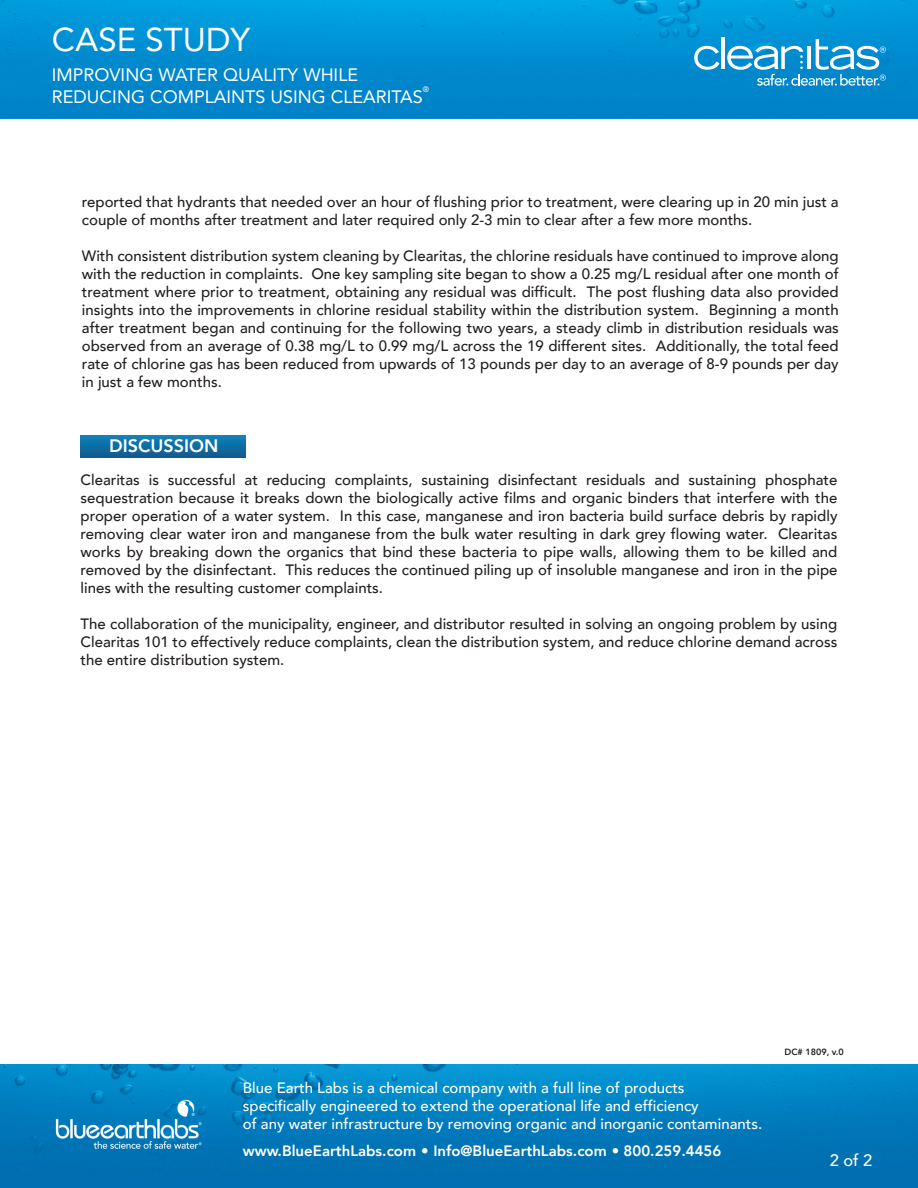
<style>
.page{position:relative;width:918px;height:1188px;background:#fff}
.page>*{position:absolute;margin:0;border:0;box-sizing:border-box;transform-origin:0 0}
.t1{font:33px "Avenir";color:#fff}
.t2{font:18px/21.6px "Avenir";color:#fff}
.t3{font:800 18px "Avenir";color:#fff}
.t4{font:500 16.5px "Avenir";color:#fff}
.t5{font:500 15px/18px "Avenir";color:#231f20;text-align:justify}
.t6{font:500 15px/18px "Avenir";color:#fff}
.t7{font:800 15px "Avenir";color:#fff}
.t8{font:800 9px "Avenir";letter-spacing:-.005em;color:#231f20}
.t9{font:7.8px "Avenir";color:#fff}
</style>
<div class="page">
<img style="left:0;top:0;width:918px;height:118px">
<img style="left:0;top:1065px;width:918px;height:123px">
<svg style="left:694px;top:46px;width:26px;height:24px"></svg>
<hr style="left:721px;top:38px;width:4px;height:31px;background:#fff">
<svg style="left:727px;top:39px;width:159px;height:47px"></svg>
<img style="left:52px;top:1096px;width:153px;height:58px">
<div style="left:81px;top:435px;width:165px;height:22px;background:linear-gradient(to bottom,#0f82ba,#115c93)"></div>
<h1 class="t1" style="left:52px;top:13px;width:200px">CASE STUDY</h1>
<p class="t2" style="left:52px;top:63px;width:372px">IMPROVING WATER QUALITY WHILE<br>REDUCING COMPLAINTS USING CLEARITAS</p>
<p class="t9" style="left:423px;top:83px;width:8px">®</p>
<p class="t5" style="left:82px;top:192px;width:758px">reported that hydrants that needed over an hour of flushing prior to treatment, were clearing up in 20 min just a couple of months after treatment and later required only 2-3 min to clear after a few more months.</p>
<p class="t5" style="left:82px;top:246px;width:758px">With consistent distribution system cleaning by Clearitas, the chlorine residuals have continued to improve along with the reduction in complaints. One key sampling site began to show a 0.25 mg/L residual after one month of treatment where prior to treatment, obtaining any residual was difficult. The post flushing data also provided insights into the improvements in chlorine residual stability within the distribution system. Beginning a month after treatment began and continuing for the following two years, a steady climb in distribution residuals was observed from an average of 0.38 mg/L to 0.99 mg/L across the 19 different sites. Additionally, the total feed rate of chlorine gas has been reduced from upwards of 13 pounds per day to an average of 8-9 pounds per day in just a few months.</p>
<p class="t3" style="left:109px;top:432px;width:111px">DISCUSSION</p>
<p class="t5" style="left:81px;top:470px;width:758px">Clearitas is successful at reducing complaints, sustaining disinfectant residuals and sustaining phosphate sequestration because it breaks down the biologically active films and organic binders that interfere with the proper operation of a water system. In this case, manganese and iron bacteria build surface debris by rapidly removing clear water iron and manganese from the bulk water resulting in dark grey flowing water. Clearitas works by breaking down the organics that bind these bacteria to pipe walls, allowing them to be killed and removed by the disinfectant. This reduces the continued piling up of insoluble manganese and iron in the pipe lines with the resulting customer complaints.</p>
<p class="t5" style="left:81px;top:614px;width:758px">The collaboration of the municipality, engineer, and distributor resulted in solving an ongoing problem by using Clearitas 101 to effectively reduce complaints, clean the distribution system, and reduce chlorine demand across the entire distribution system.</p>
<p class="t6" style="left:243px;top:1078px;width:521px">Blue Earth Labs is a chemical company with a full line of products<br>specifically engineered to extend the operational life and efficiency<br>of any water infrastructure by removing organic and inorganic contaminants.</p>
<p class="t7" style="left:243px;top:1139px;width:480px">www.BlueEarthLabs.com • Info@BlueEarthLabs.com • 800.259.4456</p>
<p class="t8" style="left:785px;top:1045px;width:61px">DC# 1809, v.0</p>
<p class="t4" style="left:830px;top:1146px;width:44px">2 of 2</p>
</div>
